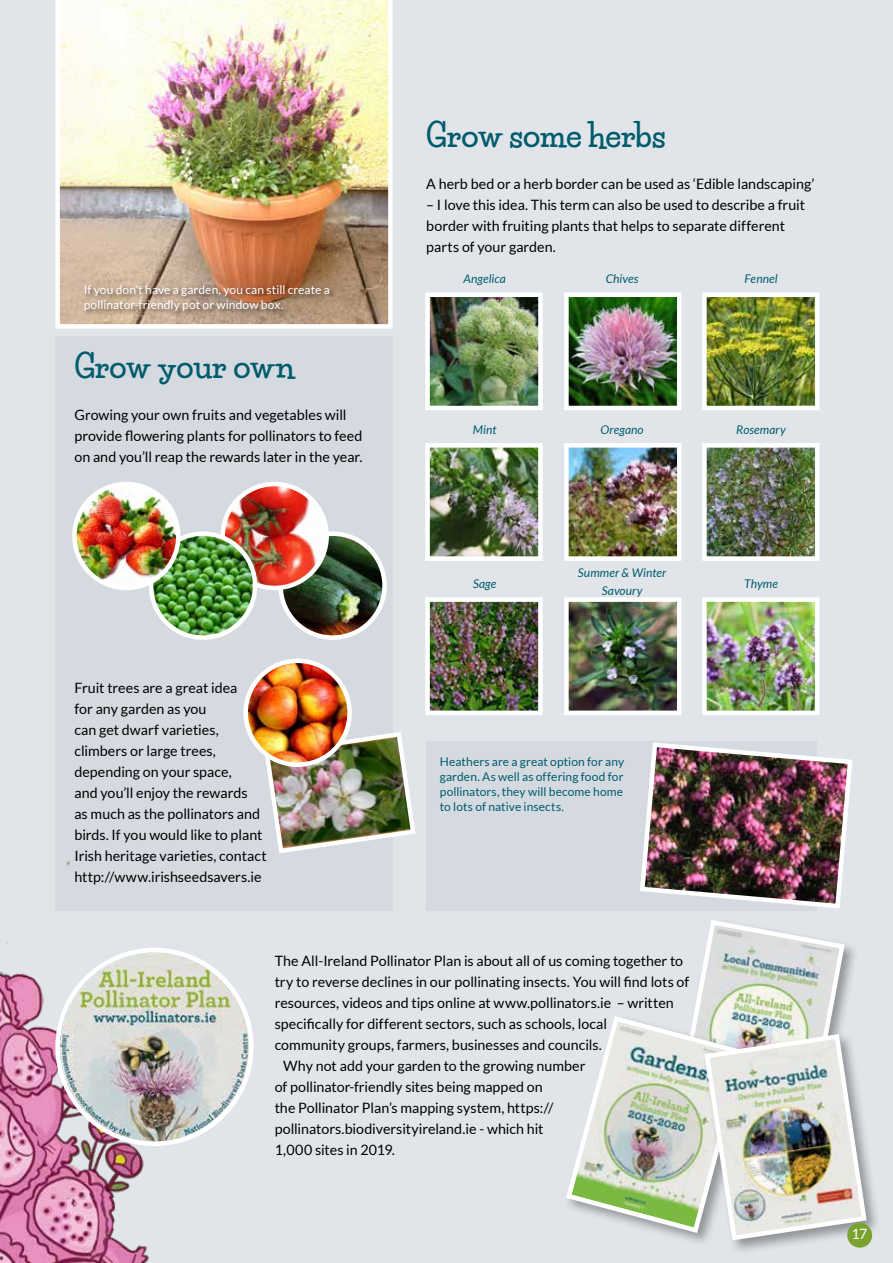
<style>
.page{position:relative;width:893px;height:1263px;background:#e1e5ea}
.page>*{position:absolute;margin:0;border:0;box-sizing:border-box;transform-origin:0 0}
.t1{font:800 31.5px "Life Savers";letter-spacing:-.005em;color:#005c6c}
.t2{font:14.25px/21px "Lato";color:#000}
.t3{font:14.25px "Lato";color:#fff}
.t4{font:12px/15px "Lato";letter-spacing:.005em;color:#005c6c;text-align:justify}
.t5{font:12px/15px "Lato";letter-spacing:.005em;color:#fff}
.t6{font:italic 12px/18px "Lato";letter-spacing:.01em;color:#005c6c;text-align:center}
</style>
<div class="page">
<div style="left:55px;top:336px;width:338px;height:575px;background:#d5dae1"></div>
<div style="left:426px;top:741px;width:391px;height:170px;background:#d5dae1"></div>
<hr style="left:0;top:0;width:1px;height:1263px;background:#687d95">
<img style="left:0;top:861px;width:149px;height:402px">
<img style="left:55px;top:0;width:338px;height:329px">
<div style="left:702px;top:1032px;width:179px;height:223px;background:#000;opacity:.35"></div>
<img style="left:566px;top:920px;width:303px;height:323px">
<img style="left:262px;top:732px;width:153px;height:121px">
<img style="left:640px;top:742px;width:213px;height:167px">
<img style="left:430px;top:297px;width:108px;height:108px">
<div style="left:425px;top:292px;width:118px;height:118px;border:4px solid #fff"></div>
<img style="left:430px;top:448px;width:108px;height:108px">
<div style="left:425px;top:443px;width:118px;height:118px;border:4px solid #fff"></div>
<img style="left:430px;top:602px;width:108px;height:108px">
<div style="left:425px;top:597px;width:118px;height:118px;border:4px solid #fff"></div>
<img style="left:569px;top:297px;width:107px;height:108px">
<div style="left:564px;top:292px;width:117px;height:118px;border:4px solid #fff"></div>
<img style="left:569px;top:448px;width:107px;height:108px">
<div style="left:564px;top:443px;width:117px;height:118px;border:4px solid #fff"></div>
<img style="left:569px;top:602px;width:107px;height:108px">
<div style="left:564px;top:597px;width:117px;height:118px;border:4px solid #fff"></div>
<img style="left:707px;top:297px;width:107px;height:108px">
<div style="left:702px;top:292px;width:117px;height:118px;border:4px solid #fff"></div>
<img style="left:707px;top:448px;width:107px;height:108px">
<div style="left:702px;top:443px;width:117px;height:118px;border:4px solid #fff"></div>
<img style="left:707px;top:602px;width:107px;height:108px">
<div style="left:702px;top:597px;width:117px;height:118px;border:4px solid #fff"></div>
<img style="left:60px;top:952px;width:189px;height:189px;border-radius:95px">
<div style="left:55px;top:948px;width:199px;height:198px;border:4px solid #fff;border-radius:50%"></div>
<img style="left:246px;top:661px;width:104px;height:104px;border-radius:52px">
<div style="left:243px;top:658px;width:109px;height:109px;border:4px solid #fff;border-radius:50%"></div>
<img style="left:281px;top:534px;width:104px;height:104px;border-radius:52px">
<div style="left:278px;top:531px;width:109px;height:109px;border:4px solid #fff;border-radius:50%"></div>
<img style="left:223px;top:484px;width:104px;height:104px;border-radius:52px">
<div style="left:220px;top:482px;width:109px;height:108px;border:4px solid #fff;border-radius:50%"></div>
<img style="left:151px;top:534px;width:104px;height:104px;border-radius:52px">
<div style="left:149px;top:531px;width:108px;height:109px;border:4px solid #fff;border-radius:50%"></div>
<img style="left:74px;top:484px;width:104px;height:104px;border-radius:52px">
<div style="left:72px;top:482px;width:109px;height:108px;border:4px solid #fff;border-radius:50%"></div>
<div style="left:847px;top:1223px;width:25px;height:25px;background:#7aa22e;border-radius:50%"></div>
<div style="left:83px;top:284px;width:254px;height:34px;background:#000;opacity:.55"></div>
<p class="t5" style="left:84px;top:282px;width:248px">If you don’t have a garden, you can still create a pollinator-friendly pot or window box.</p>
<h1 class="t1" style="left:74px;top:348px;width:222px">Grow your own</h1>
<p class="t2" style="left:74px;top:404px;width:289px">Growing your own fruits and vegetables will provide flowering plants for pollinators to feed on and you’ll reap the rewards later in the year.</p>
<h1 class="t1" style="left:426px;top:117px;width:241px">Grow some herbs</h1>
<p class="t2" style="left:426px;top:173px;width:390px">A herb bed or a herb border can be used as ‘Edible landscaping’</p>
<p class="t2" style="left:426px;top:194px;width:380px">– I love this idea. This term can also be used to describe a fruit border with fruiting plants that helps to separate different parts of your garden.</p>
<p class="t6" style="left:463px;top:270px;width:44px">Angelica</p>
<p class="t6" style="left:473px;top:421px;width:25px">Mint</p>
<p class="t6" style="left:606px;top:270px;width:34px">Chives</p>
<p class="t6" style="left:601px;top:421px;width:45px">Oregano</p>
<p class="t6" style="left:744px;top:270px;width:35px">Fennel</p>
<p class="t6" style="left:736px;top:421px;width:51px">Rosemary</p>
<p class="t6" style="left:473px;top:575px;width:25px">Sage</p>
<p class="t6" style="left:578px;top:564px;width:90px">Summer &amp; Winter<br>Savoury</p>
<p class="t2" style="left:74px;top:678px;width:194px">Fruit trees are a great idea<br>for any garden as you<br>can get dwarf varieties, climbers or large trees, depending on your space,<br>and you’ll enjoy the rewards<br>as much as the pollinators and birds. If you would like to plant<br>Irish heritage varieties, contact http://www.irishseedsavers.ie</p>
<p class="t4" style="left:440px;top:754px;width:186px">Heathers are a great option for any garden. As well as offering food for pollinators, they will become home to lots of native insects.</p>
<p class="t2" style="left:275px;top:951px;width:410px">The All-Ireland Pollinator Plan is about all of us coming together to</p>
<p class="t2" style="left:275px;top:972px;width:416px">try to reverse declines in our pollinating insects. You will find lots of</p>
<p class="t2" style="left:275px;top:993px;width:401px">resources, videos and tips online at www.pollinators.ie – written</p>
<p class="t2" style="left:275px;top:1014px;width:334px">specifically for different sectors, such as schools, local</p>
<p class="t2" style="left:275px;top:1035px;width:329px">community groups, farmers, businesses and councils.</p>
<p class="t2" style="left:283px;top:1056px;width:304px">Why not add your garden to the growing number</p>
<p class="t2" style="left:275px;top:1077px;width:270px">of pollinator-friendly sites being mapped on</p>
<p class="t2" style="left:275px;top:1098px;width:280px">the Pollinator Plan’s mapping system, https://</p>
<p class="t2" style="left:275px;top:1119px;width:270px">pollinators.biodiversityireland.ie - which hit</p>
<p class="t2" style="left:275px;top:1140px;width:122px">1,000 sites in 2019.</p>
<p class="t6" style="left:744px;top:575px;width:35px">Thyme</p>
<p class="t3" style="left:851px;top:1226px;width:18px">17</p>
</div>
